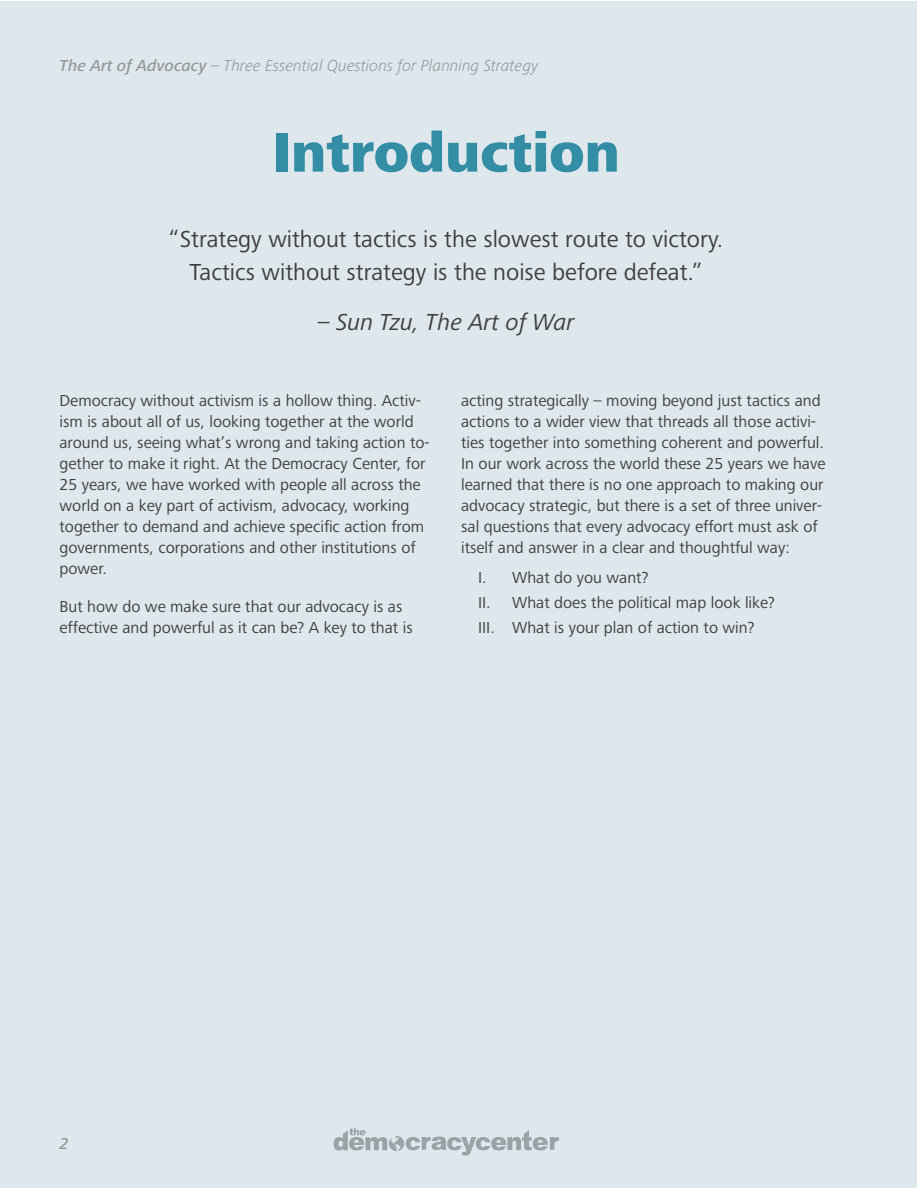
<style>
.page{position:relative;width:918px;height:1188px;background:#fff}
.page>*{position:absolute;margin:0;border:0;box-sizing:border-box;transform-origin:0 0}
.Section_heading{font:800 57px "Frutiger Next Pro";color:#338da4}
.Body{font:24px/33px "Frutiger Next Pro";color:#3e3e3f;text-align:center}
.Body-2{font:italic 24px "Frutiger Next Pro";color:#3e3e3f}
.Body-3{font:16.5px/21px "Frutiger Next Pro";color:#3e3e3f}
.t1{font:italic 300 16.5px "Frutiger Next Pro";color:#939598}
.Subheading{font:italic 500 16.5px "Frutiger Next Pro";color:#939598}
.s1{font-weight:500}
</style>
<div class="page">
<div style="left:1px;top:1px;width:916px;height:1186px;background:#dde7ec"></div>
<svg style="left:334px;top:1128px;width:225px;height:28px"></svg>
<p class="t1" style="left:60px;top:56px;width:480px"><span class="s1">The Art of Advocacy</span> – Three Essential Questions for Planning Strategy</p>
<p class="Section_heading" style="left:273px;top:120px;width:349px">Introduction</p>
<p class="Body" style="left:169px;top:223px;width:555px">“Strategy without tactics is the slowest route to victory.<br>Tactics without strategy is the noise before defeat.”</p>
<p class="Body-2" style="left:318px;top:308px;width:258px">– Sun Tzu, The Art of War</p>
<p class="Body-3" style="left:60px;top:390px;width:372px">Democracy without activism is a hollow thing. Activ&shy;ism is about all of us, looking together at the world around us, seeing what’s wrong and taking action to&shy;gether to make it right. At the Democracy Center, for 25 years, we have worked with people all across the world on a key part of activism, advocacy, working together to demand and achieve specific action from governments, corporations and other institutions of power.</p>
<p class="Body-3" style="left:60px;top:596px;width:355px">But how do we make sure that our advocacy is as effective and powerful as it can be? A key to that is</p>
<p class="Body-3" style="left:461px;top:390px;width:366px">acting strategically – moving beyond just tactics and actions to a wider view that threads all those activi&shy;ties together into something coherent and powerful.<br>In our work across the world these 25 years we have learned that there is no one approach to making our advocacy strategic, but there is a set of three univer&shy;sal questions that every advocacy effort must ask of itself and answer in a clear and thoughtful way:</p>
<p class="Body-3" style="left:478px;top:567px;width:172px">I. What do you want?</p>
<p class="Body-3" style="left:478px;top:592px;width:298px">II. What does the political map look like?</p>
<p class="Body-3" style="left:478px;top:617px;width:278px">III. What is your plan of action to win?</p>
<p class="Subheading" style="left:60px;top:1134px;width:11px">2</p>
</div>
